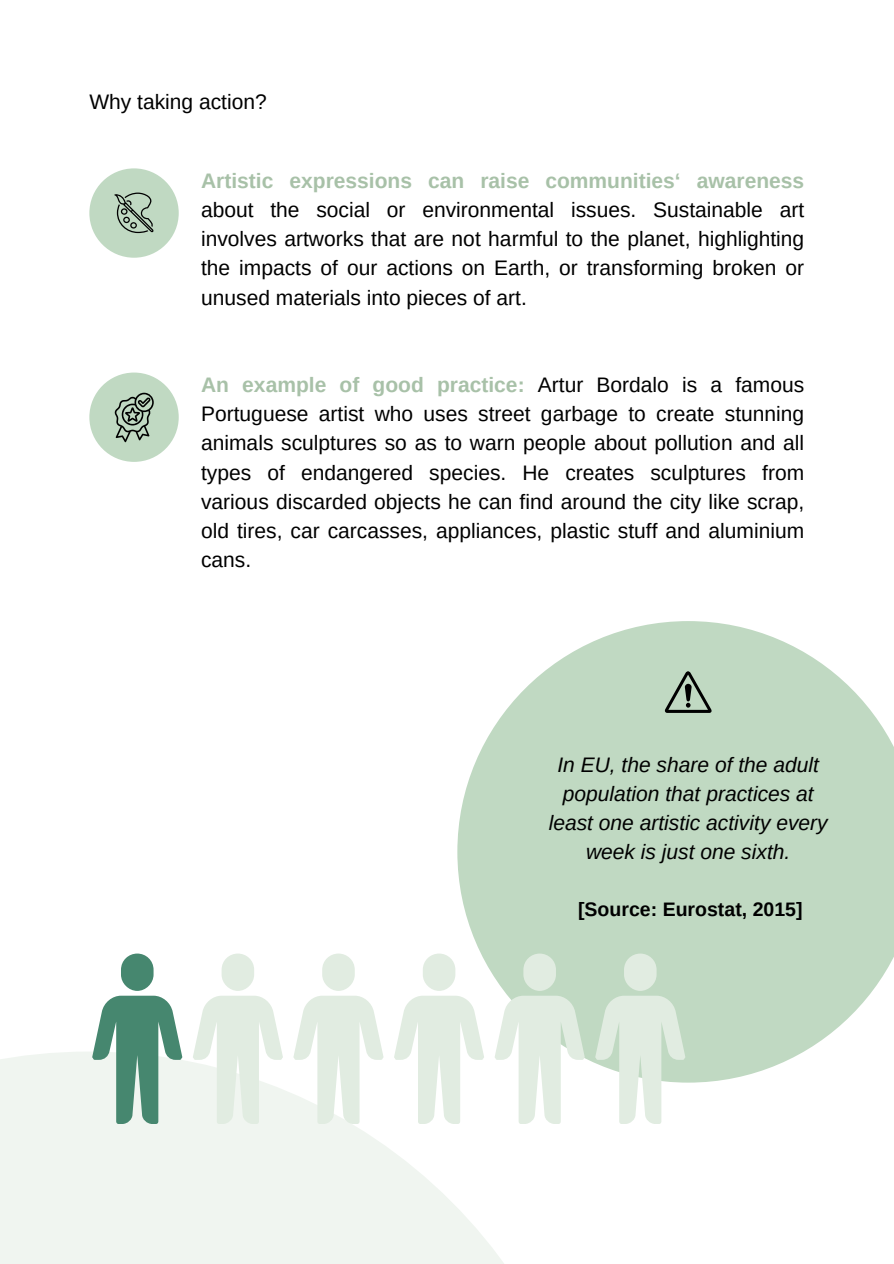
<style>
.page{position:relative;width:894px;height:1264px;background:#fff}
.page>*{position:absolute;margin:0;border:0;box-sizing:border-box;transform-origin:0 0}
.t1{font:21px/29.2px "Arimo";color:#000;text-align:justify}
.t2{font:italic 21px/29.2px "Arimo";color:#000;text-align:center}
.t3{font:700 19.5px "Arimo";color:#000}
.s1{font-weight:700;color:#a8c1a8}
</style>
<div class="page">
<div style="left:89px;top:168px;width:90px;height:90px;background:#c0d9c2;border-radius:50%"></div>
<div style="left:89px;top:372px;width:90px;height:90px;background:#c0d9c2;border-radius:50%"></div>
<div style="left:0;top:1051px;width:601px;height:212px;background:linear-gradient(to right,#ebf2eb,#fdfdfd)"></div>
<svg style="left:457px;top:621px;width:436px;height:461px;fill:#c0d9c2"></svg>
<svg style="left:664px;top:671px;width:47px;height:42px;background:#8fa190"></svg>
<svg style="left:114px;top:393px;width:40px;height:49px"></svg>
<svg style="left:92px;top:953px;width:90px;height:170px"></svg>
<svg style="left:193px;top:953px;width:492px;height:170px;fill:#e1ece1"></svg>
<svg style="left:114px;top:192px;width:40px;height:41px"></svg>
<p class="t1" style="left:89px;top:87px;width:179px">Why taking action?</p>
<p class="t1" style="left:201px;top:166px;width:604px"><span class="s1">Artistic expressions can raise communities‘ awareness </span>about the social or environmental issues. Sustainable art involves artworks that are not harmful to the planet, highlighting the impacts of our actions on Earth, or transforming broken or unused materials into pieces of art.</p>
<p class="t1" style="left:201px;top:370px;width:604px"><span class="s1">An example of good practice:</span> Artur Bordalo is a famous Portuguese artist who uses street garbage to create stunning animals sculptures so as to warn people about pollution and all types of endangered species. He creates sculptures from various discarded objects he can find around the city like scrap, old tires, car carcasses, appliances, plastic stuff and aluminium cans.</p>
<p class="t2" style="left:548px;top:749px;width:280px">In EU, the share of the adult population that practices at least one artistic activity every week is just one sixth.</p>
<p class="t3" style="left:578px;top:898px;width:226px">[Source: Eurostat, 2015]</p>
</div>
